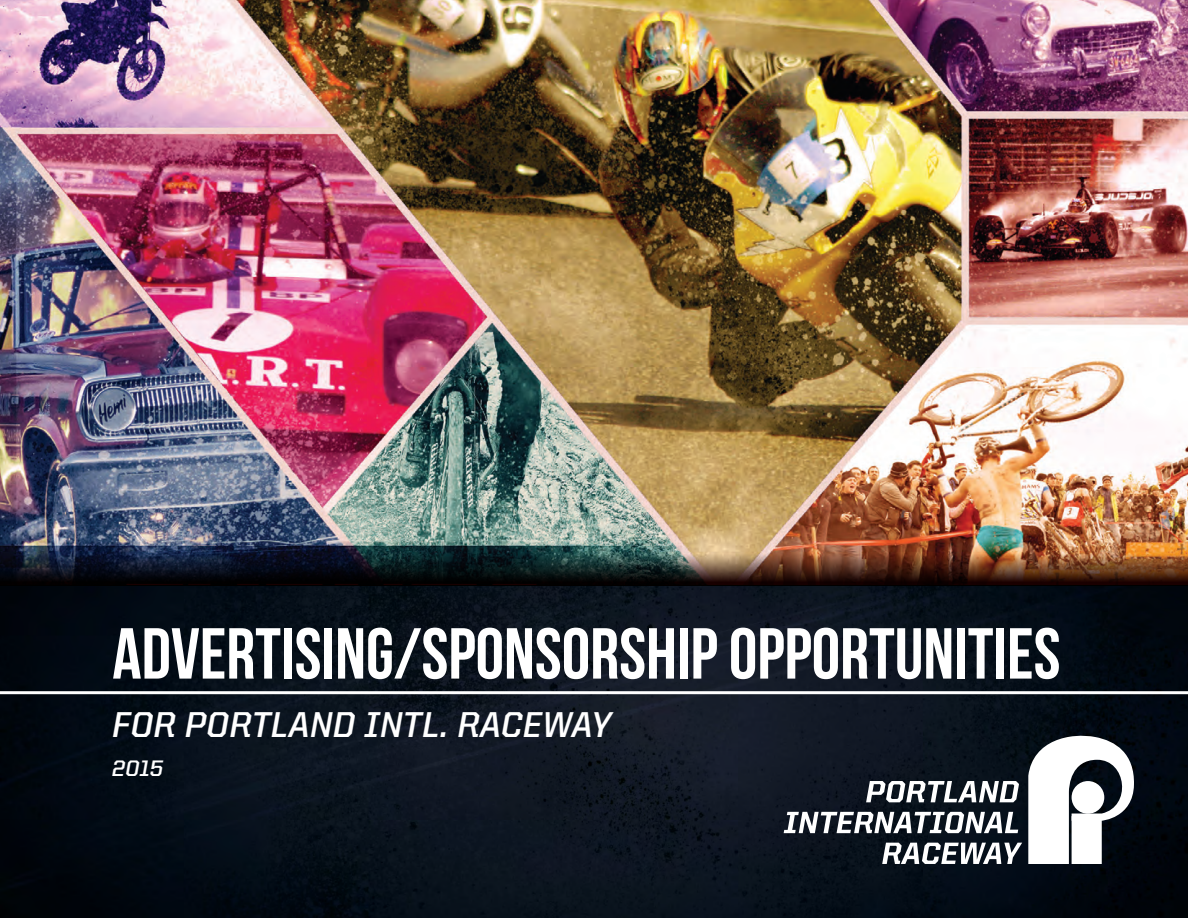
<style>
.page{position:relative;width:1188px;height:918px;background:#fff}
.page>*{position:absolute;margin:0;border:0;box-sizing:border-box;transform-origin:0 0}
.t1{font:72px "Bebas Neue";color:#fff}
.t2{font:700 36px "United Italic Reg";color:#fff}
.t3{font:700 22.5px "United Italic Reg";color:#fff}
</style>
<div class="page">
<img style="left:0;top:586px;width:1188px;height:332px">
<img style="left:0;top:0;width:1188px;height:551px">
<svg style="left:1028px;top:732px;width:107px;height:132px"></svg>
<svg style="left:866px;top:781px;width:153px;height:21px"></svg>
<svg style="left:784px;top:812px;width:234px;height:21px"></svg>
<svg style="left:882px;top:843px;width:140px;height:21px"></svg>
<hr style="left:0;top:691px;width:1188px;height:3px;background:#fff">
<img style="left:0;top:551px;width:1188px;height:35px">
<p class="t1" style="left:112px;top:614px;width:950px">ADVERTISING/SPONSORSHIP OPPORTUNITIES</p>
<p class="t2" style="left:112px;top:705px;width:500px">FOR PORTLAND INTL . RACEWAY</p>
<p class="t3" style="left:112px;top:756px;width:53px">2015</p>
</div>
